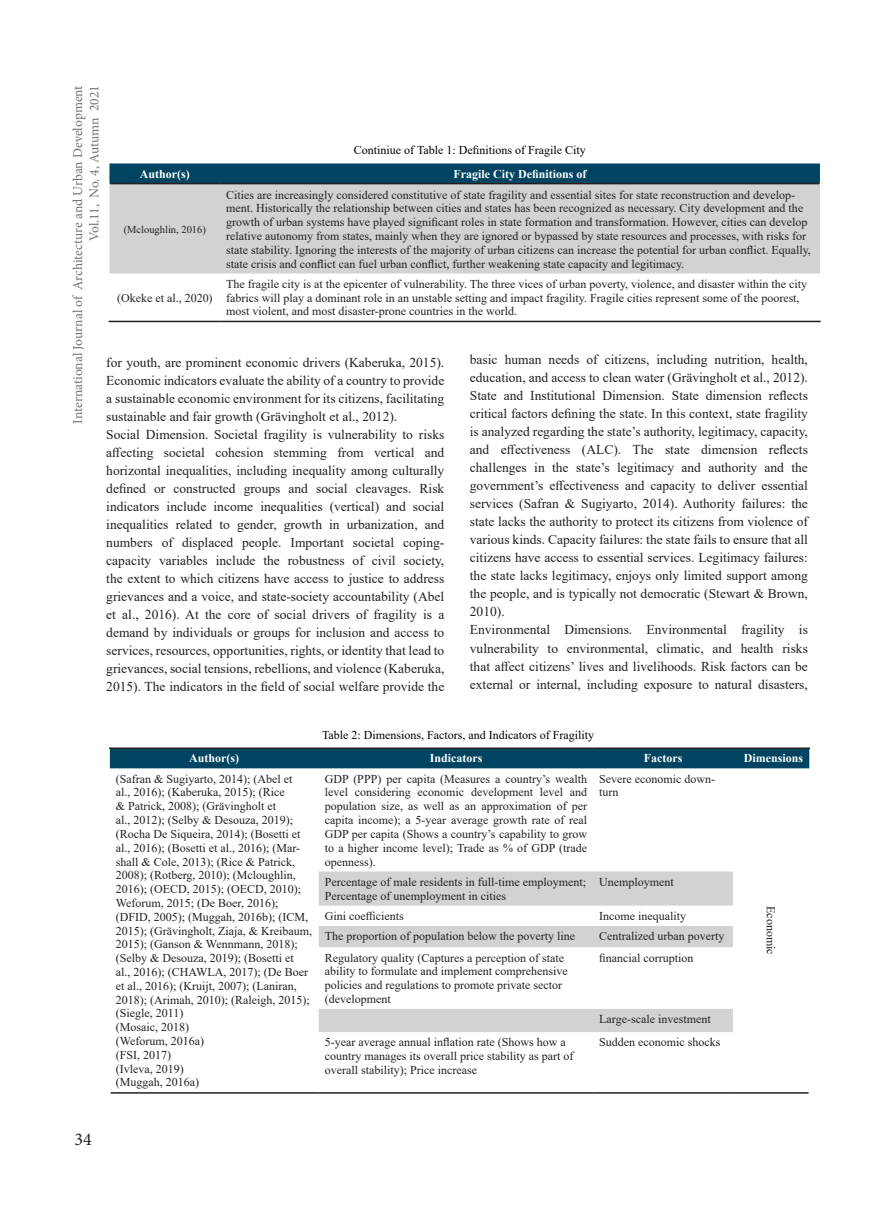
<style>
.page{position:relative;width:893px;height:1212px;background:#fff}
.page>*{position:absolute;margin:0;border:0;box-sizing:border-box;transform-origin:0 0}
.t1{font:18px "Minion Pro";color:#231f20}
.متن_لاتین_اصلی{font:13.5px/18px "Times New Roman";color:#231f20;text-align:justify}
.t2{font:13.5px/16.2px "Minion Pro";letter-spacing:-.005em;color:#737370;text-align:right}
.t3{font:12px/13.8px "Times New Roman";color:#231f20}
.abstract{font:12px "Times New Roman";color:#000}
.t4{font:700 12px "Times New Roman";color:#fff}
.t5{font:10.5px "Times New Roman";color:#231f20}
</style>
<div class="page">
<div style="left:109px;top:163px;width:711px;height:21px;background:#004462"></div>
<div style="left:109px;top:184px;width:711px;height:89px;background:#d1d2d4"></div>
<hr style="left:110px;top:183px;width:110px;height:1px;background:#231f20">
<hr style="left:220px;top:183px;width:599px;height:1px;background:#231f20">
<hr style="left:109px;top:321px;width:111px;height:1px;background:#231f20">
<hr style="left:220px;top:321px;width:601px;height:1px;background:#231f20">
<div style="left:110px;top:749px;width:699px;height:19px;background:#004462"></div>
<svg style="left:319px;top:871px;width:414px;height:161px"></svg>
<hr style="left:109px;top:747px;width:210px;height:2px;background:#231f20">
<hr style="left:319px;top:747px;width:274px;height:2px;background:#231f20">
<hr style="left:593px;top:747px;width:140px;height:2px;background:#231f20">
<hr style="left:733px;top:747px;width:77px;height:2px;background:#231f20">
<hr style="left:111px;top:1092px;width:208px;height:1px;background:#231f20">
<hr style="left:319px;top:1092px;width:274px;height:1px;background:#231f20">
<hr style="left:593px;top:1092px;width:140px;height:1px;background:#231f20">
<hr style="left:733px;top:1092px;width:76px;height:1px;background:#231f20">
<p class="t2" style="left:70px;top:423px;width:339px;rotate:-90deg">International Journal of Architecture and Urban Development<br>Vol.11, No. 4, Autumn 2021</p>
<p class="abstract" style="left:354px;top:141px;width:233px">Continiue of Table 1: Definitions of Fragile City</p>
<p class="t4" style="left:140px;top:165px;width:51px">Author(s)</p>
<p class="t4" style="left:454px;top:165px;width:134px">Fragile City Definitions of</p>
<p class="t3" style="left:226px;top:187px;width:586px">Cities are increasingly considered constitutive of state fragility and essential sites for state reconstruction and develop&shy;ment. Historically the relationship between cities and states has been recognized as necessary. City development and the growth of urban systems have played significant roles in state formation and transformation. However, cities can develop relative autonomy from states, mainly when they are ignored or bypassed by state resources and processes, with risks for state stability. Ignoring the interests of the majority of urban citizens can increase the potential for urban conflict. Equally, state crisis and conflict can fuel urban conflict, further weakening state capacity and legitimacy.</p>
<p class="t5" style="left:124px;top:222px;width:83px">)Mcloughlin, 2016(</p>
<p class="t3" style="left:226px;top:277px;width:583px">The fragile city is at the epicenter of vulnerability. The three vices of urban poverty, violence, and disaster within the city fabrics will play a dominant role in an unstable setting and impact fragility. Fragile cities represent some of the poorest, most violent, and most disaster-prone countries in the world.</p>
<p class="t3" style="left:117px;top:290px;width:96px">)Okeke et al., 2020(</p>
<p class="متن_لاتین_اصلی" style="left:470px;top:350px;width:340px">basic human needs of citizens, including nutrition, health, education, and access to clean water (Grävingholt et al., 2012).</p>
<p class="متن_لاتین_اصلی" style="left:470px;top:386px;width:340px">State and Institutional Dimension. State dimension reflects critical factors defining the state. In this context, state fragility is analyzed regarding the state’s authority, legitimacy, capacity, and effectiveness (ALC). The state dimension reflects challenges in the state’s legitimacy and authority and the government’s effectiveness and capacity to deliver essential services (Safran &amp; Sugiyarto, 2014). Authority failures: the state lacks the authority to protect its citizens from violence of various kinds. Capacity failures: the state fails to ensure that all citizens have access to essential services. Legitimacy failures: the state lacks legitimacy, enjoys only limited support among the people, and is typically not democratic (Stewart &amp; Brown, 2010).</p>
<p class="متن_لاتین_اصلی" style="left:470px;top:620px;width:340px">Environmental Dimensions. Environmental fragility is vulnerability to environmental, climatic, and health risks that affect citizens’ lives and livelihoods. Risk factors can be external or internal, including exposure to natural disasters,</p>
<p class="متن_لاتین_اصلی" style="left:106px;top:353px;width:340px">for youth, are prominent economic drivers (Kaberuka, 2015).<br>Economic indicators evaluate the ability of a country to provide a sustainable economic environment for its citizens, facilitating sustainable and fair growth (Grävingholt et al., 2012).</p>
<p class="متن_لاتین_اصلی" style="left:106px;top:425px;width:340px">Social Dimension. Societal fragility is vulnerability to risks affecting societal cohesion stemming from vertical and horizontal inequalities, including inequality among culturally defined or constructed groups and social cleavages. Risk indicators include income inequalities (vertical) and social inequalities related to gender, growth in urbanization, and numbers of displaced people. Important societal coping&shy;capacity variables include the robustness of civil society, the extent to which citizens have access to justice to address grievances and a voice, and state-society accountability (Abel et al., 2016). At the core of social drivers of fragility is a demand by individuals or groups for inclusion and access to services, resources, opportunities, rights, or identity that lead to grievances, social tensions, rebellions, and violence (Kaberuka, 2015). The indicators in the field of social welfare provide the</p>
<p class="abstract" style="left:322px;top:726px;width:274px">Table 2: Dimensions, Factors, and Indicators of Fragility</p>
<h1 class="t1" style="left:74px;top:1127px;width:19px">34</h1>
<p class="t4" style="left:189px;top:750px;width:51px">Author(s)</p>
<p class="t4" style="left:430px;top:750px;width:54px">Indicators</p>
<p class="t4" style="left:644px;top:750px;width:40px">Factors</p>
<p class="t4" style="left:744px;top:750px;width:61px">Dimensions</p>
<p class="t3" style="left:116px;top:771px;width:198px">(Safran &amp; Sugiyarto, 2014); (Abel et<br>al., 2016); (Kaberuka, 2015); (Rice<br>&amp; Patrick, 2008); (Grävingholt et<br>al., 2012); (Selby &amp; Desouza, 2019); (Rocha De Siqueira, 2014); (Bosetti et al., 2016); (Bosetti et al., 2016); (Mar&shy;shall &amp; Cole, 2013); (Rice &amp; Patrick, 2008); (Rotberg, 2010); (Mcloughlin, 2016); (OECD, 2015); (OECD, 2010); Weforum, 2015; (De Boer, 2016); (DFID, 2005); (Muggah, 2016b); (ICM, 2015); (Grävingholt, Ziaja, &amp; Kreibaum, 2015); (Ganson &amp; Wennmann, 2018); (Selby &amp; Desouza, 2019); (Bosetti et<br>al., 2016); (CHAWLA, 2017); (De Boer et al., 2016); (Kruijt, 2007); (Laniran, 2018); (Arimah, 2010); (Raleigh, 2015); (Siegle, 2011)</p>
<p class="t3" style="left:116px;top:1020px;width:75px">(Mosaic, 2018)</p>
<p class="t3" style="left:116px;top:1033px;width:90px">(Weforum, 2016a)</p>
<p class="t3" style="left:116px;top:1047px;width:57px">(FSI, 2017)</p>
<p class="t3" style="left:116px;top:1061px;width:69px">(Ivleva, 2019)</p>
<p class="t3" style="left:116px;top:1075px;width:85px">(Muggah, 2016a)</p>
<p class="t3" style="left:325px;top:771px;width:264px;text-align:justify">GDP (PPP) per capita (Measures a country’s wealth level considering economic development level and population size, as well as an approximation of per capita income); a 5-year average growth rate of real GDP per capita (Shows a country’s capability to grow to a higher income level); Trade as % of GDP (trade openness).</p>
<p class="t3" style="left:599px;top:771px;width:117px">Severe economic down&shy;turn</p>
<p class="t3" style="left:325px;top:874px;width:263px">Percentage of male residents in full-time employment;<br>Percentage of unemployment in cities</p>
<p class="t3" style="left:599px;top:874px;width:76px">Unemployment</p>
<p class="t3" style="left:325px;top:909px;width:81px">Gini coefficients</p>
<p class="t3" style="left:599px;top:909px;width:88px">Income inequality</p>
<p class="t3" style="left:325px;top:929px;width:252px">The proportion of population below the poverty line</p>
<p class="t3" style="left:599px;top:929px;width:127px">Centralized urban poverty</p>
<p class="t3" style="left:325px;top:950px;width:244px">Regulatory quality (Captures a perception of state ability to formulate and implement comprehensive policies and regulations to promote private sector )development</p>
<p class="t3" style="left:599px;top:950px;width:96px">financial corruption</p>
<p class="t3" style="left:599px;top:1012px;width:113px">Large-scale investment</p>
<p class="t3" style="left:325px;top:1035px;width:250px">5-year average annual inflation rate (Shows how a country manages its overall price stability as part of overall stability); Price increase</p>
<p class="t3" style="left:599px;top:1035px;width:123px">Sudden economic shocks</p>
<p class="t3" style="left:778px;top:906px;width:50px;rotate:90deg">Economic</p>
</div>
